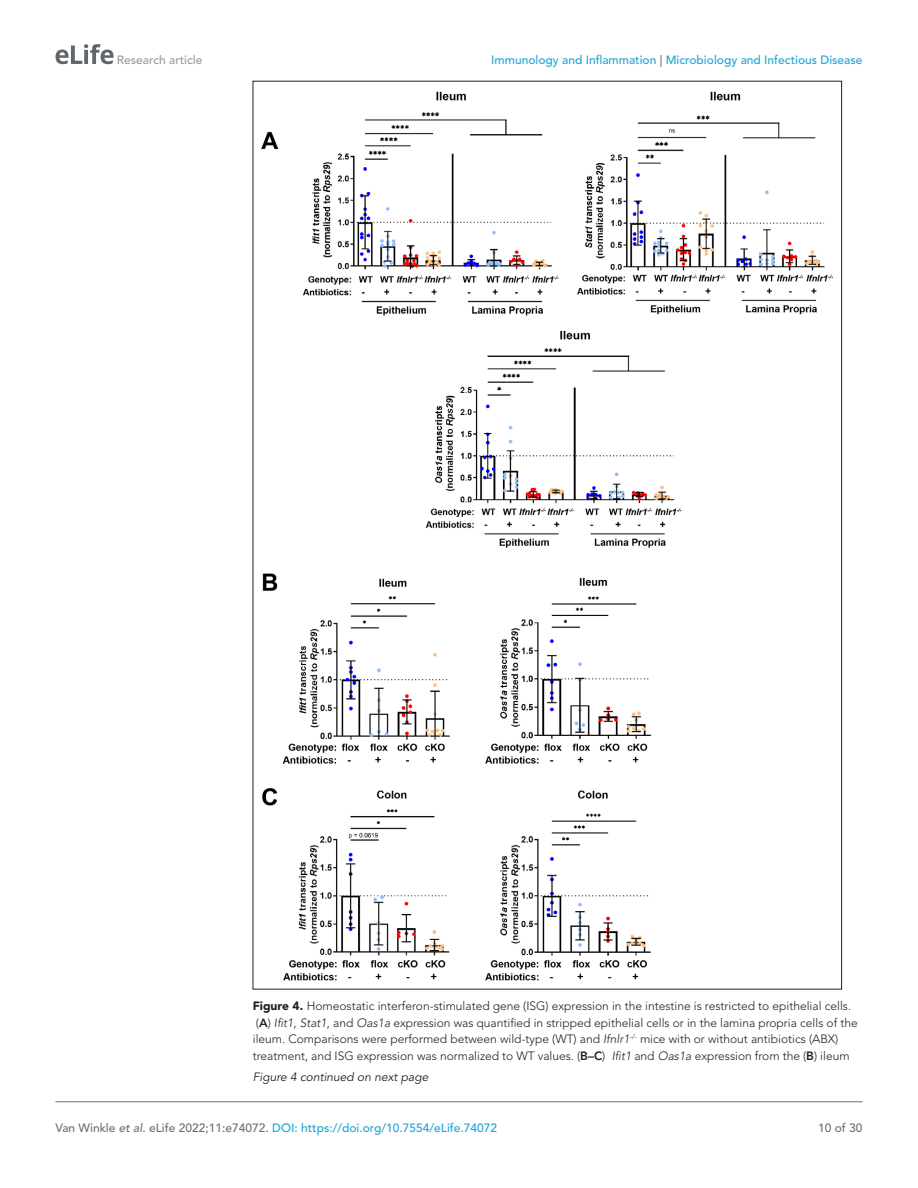
<style>
.page{position:relative;width:918px;height:1188px;background:#fff}
.page>*{position:absolute;margin:0;border:0;box-sizing:border-box;transform-origin:0 0}
.t1{font:300 12px/16.5px "Avenir LT Std";color:#231f20}
.t2{font:500 12px "Avenir LT Std";color:#1ea4d7}
.t3{font:italic 12px "Avenir LT Std";color:#231f20}
.t4{font:500 12px "Avenir LT Std";color:#9a9a9a}
.t5{font:500 12px "Avenir LT Std";color:#6e6e70}
.s1{color:#6e6e70}
.s2{font-weight:900}
.s3{font-weight:800}
.s4{font-style:italic}
.s5{font-style:italic;color:#6e6e70}
</style>
<div class="page">
<svg style="left:56px;top:44px;width:58px;height:20px"></svg>
<hr style="left:56px;top:1101px;width:806px;height:1px;background:#6e6e70">
<img style="left:262px;top:91px;width:571px;height:889px">
<p class="t4" style="left:117px;top:53px;width:87px">Research article</p>
<p class="t2" style="left:491px;top:53px;width:373px">Immunology and Inflammation <span class="s1">|</span> Microbiology and Infectious Disease</p>
<p class="t1" style="left:253px;top:998px;width:606px"><span class="s2">Figure 4.</span> Homeostatic interferon-stimulated gene (ISG) expression in the intestine is restricted to epithelial cells. (<span class="s3">A</span>) <span class="s4">Ifit1</span>, <span class="s4">Stat1</span>, and <span class="s4">Oas1a</span> expression was quantified in stripped epithelial cells or in the lamina propria cells of the ileum. Comparisons were performed between wild-type (WT) and <span class="s4">Ifnlr1</span><sup>-/-</sup> mice with or without antibiotics (ABX) treatment, and ISG expression was normalized to WT values. (<span class="s3">B–C</span>) <span class="s4">Ifit1</span> and <span class="s4">Oas1a</span> expression from the (<span class="s3">B</span>) ileum</p>
<p class="t3" style="left:253px;top:1070px;width:177px">Figure 4 continued on next page</p>
<p class="t2" style="left:56px;top:1121px;width:443px"><span class="s1">Van Winkle</span> <span class="s5">et al</span><span class="s1">. eLife 2022;11:e74072.</span> DOI: https://doi.org/10.7554/eLife.74072</p>
<p class="t5" style="left:818px;top:1121px;width:46px">10 of 30</p>
</div>
